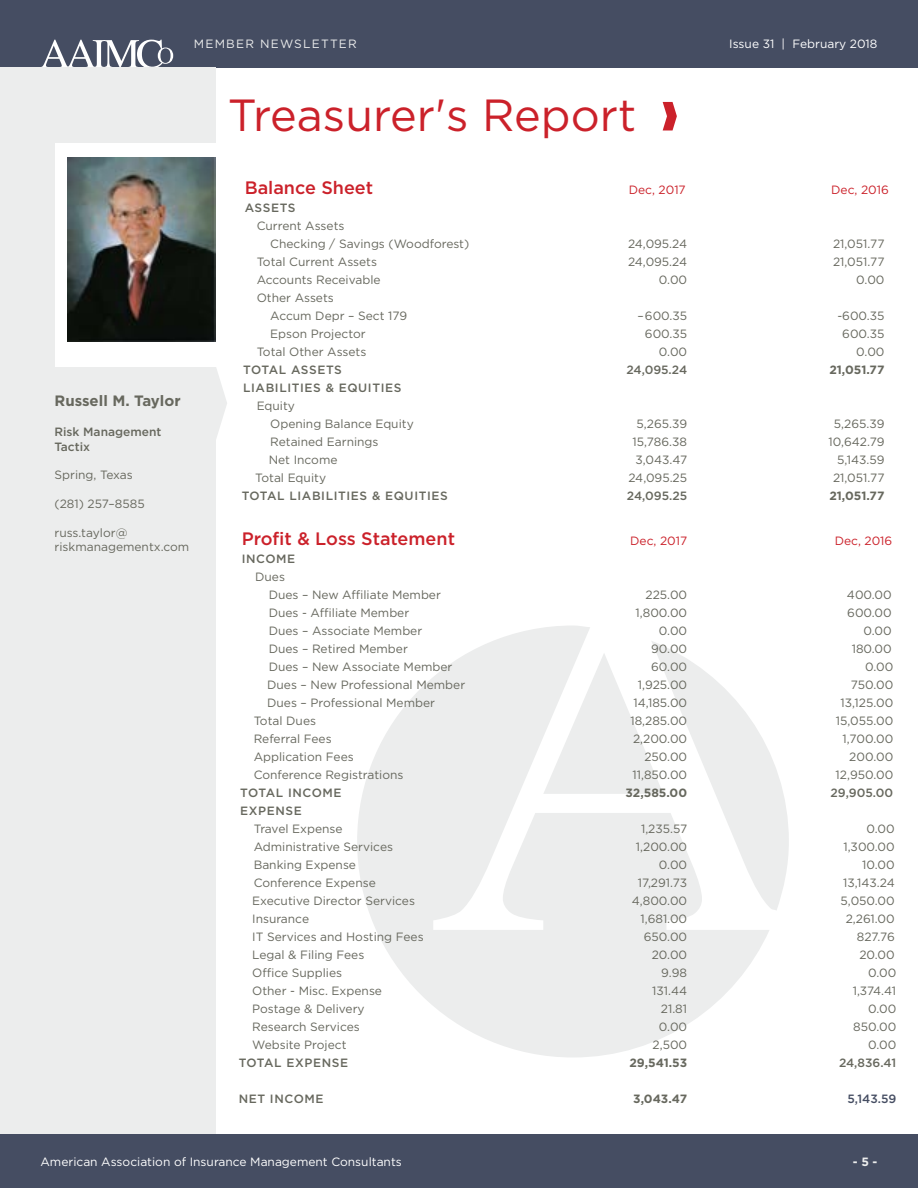
<style>
.page{position:relative;width:918px;height:1188px;background:#fff}
.page>*{position:absolute;margin:0;border:0;box-sizing:border-box;transform-origin:0 0}
.t1{font:45px "Gotham";color:#cb212a}
.t2{font:500 18px "Gotham";color:#cb212a}
.t3{font:700 15px "Gotham";color:#67685e}
.t4{font:12px/18px "Gotham";color:#67685e}
.t5{font:500 12px "Gotham";letter-spacing:.05em;color:#67685e}
.t6{font:12px "Gotham";color:#fff}
.t7{font:700 12px "Gotham";color:#67685e}
.t8{font:12px "Gotham";color:#cb212a}
.t9{font:500 12px/14.4px "Gotham";color:#67685e}
.t10{font:12px "Gotham";letter-spacing:.1em;color:#eceded}
.t11{font:500 12px "Gotham";color:#454d62}
.t12{font:700 12px "Gotham";color:#eceded}
</style>
<div class="page">
<div style="left:0;top:1134px;width:918px;height:54px;background:#454d62"></div>
<div style="left:0;top:0;width:918px;height:68px;background:#454d62"></div>
<svg style="left:40px;top:40px;width:133px;height:28px"></svg>
<svg style="left:357px;top:626px;width:432px;height:431px;fill:#eceded"></svg>
<svg style="left:216px;top:368px;width:11px;height:70px"></svg>
<div style="left:0;top:68px;width:216px;height:1066px;background:#eceded"></div>
<div style="left:55px;top:143px;width:162px;height:224px;background:#fff"></div>
<img style="left:68px;top:158px;width:148px;height:183px">
<svg style="left:663px;top:102px;width:14px;height:29px"></svg>
<p class="t10" style="left:194px;top:37px;width:165px">MEMBER NEWSLETTER</p>
<h1 class="t1" style="left:228px;top:86px;width:410px">Treasurer's Report</h1>
<h2 class="t2" style="left:245px;top:175px;width:130px">Balance Sheet</h2>
<p class="t5" style="left:245px;top:199px;width:52px">ASSETS</p>
<p class="t4" style="left:270px;top:216px;width:201px;text-indent:-14px">Current Assets<br>Checking / Savings (Woodforest)</p>
<p class="t8" style="left:629px;top:182px;width:59px">Dec, 2017</p>
<p class="t4" style="left:628px;top:234px;width:61px">24,095.24</p>
<p class="t3" style="left:55px;top:390px;width:128px">Russell M. Taylor</p>
<p class="t9" style="left:55px;top:425px;width:108px">Risk Management<br>Tactix</p>
<p class="t4" style="left:55px;top:466px;width:80px">Spring, Texas</p>
<p class="t4" style="left:55px;top:495px;width:92px">(281) 257–8585</p>
<p class="t4" style="left:55px;top:525px;width:136px;line-height:14.4px">russ.taylor@ riskmanagementx.com</p>
<p class="t4" style="left:257px;top:252px;width:122px">Total Current Assets</p>
<p class="t4" style="left:628px;top:252px;width:61px">24,095.24</p>
<p class="t4" style="left:257px;top:270px;width:125px">Accounts Receivable</p>
<p class="t4" style="left:659px;top:270px;width:30px">0.00</p>
<p class="t4" style="left:270px;top:288px;width:139px;text-indent:-14px">Other Assets<br>Accum Depr – Sect 179</p>
<p class="t4" style="left:637px;top:306px;width:51px">–600.35</p>
<p class="t4" style="left:270px;top:324px;width:97px">Epson Projector</p>
<p class="t4" style="left:645px;top:324px;width:44px">600.35</p>
<p class="t4" style="left:257px;top:342px;width:111px">Total Other Assets</p>
<p class="t4" style="left:659px;top:342px;width:30px">0.00</p>
<p class="t5" style="left:243px;top:361px;width:100px">TOTAL ASSETS</p>
<p class="t5" style="left:626px;top:361px;width:62px">24,095.24</p>
<p class="t5" style="left:243px;top:379px;width:160px">LIABILITIES &amp; EQUITIES</p>
<p class="t4" style="left:270px;top:396px;width:145px;text-indent:-14px">Equity<br>Opening Balance Equity</p>
<p class="t4" style="left:637px;top:414px;width:52px">5,265.39</p>
<p class="t4" style="left:270px;top:432px;width:110px">Retained Earnings</p>
<p class="t4" style="left:633px;top:432px;width:56px">15,786.38</p>
<p class="t4" style="left:269px;top:450px;width:70px">Net Income</p>
<p class="t4" style="left:635px;top:450px;width:53px">3,043.47</p>
<p class="t4" style="left:255px;top:468px;width:72px">Total Equity</p>
<p class="t4" style="left:628px;top:468px;width:60px">24,095.25</p>
<p class="t5" style="left:242px;top:487px;width:208px">TOTAL LIABILITIES &amp; EQUITIES</p>
<p class="t5" style="left:627px;top:487px;width:62px">24,095.25</p>
<h2 class="t2" style="left:242px;top:526px;width:215px">Profit &amp; Loss Statement</h2>
<p class="t5" style="left:242px;top:550px;width:55px">INCOME</p>
<p class="t4" style="left:269px;top:567px;width:174px;text-indent:-14px">Dues<br>Dues – New Affiliate Member</p>
<p class="t8" style="left:630px;top:533px;width:59px">Dec, 2017</p>
<p class="t4" style="left:646px;top:585px;width:43px">225.00</p>
<p class="t4" style="left:269px;top:603px;width:142px">Dues - Affiliate Member</p>
<p class="t4" style="left:636px;top:603px;width:53px">1,800.00</p>
<p class="t4" style="left:269px;top:621px;width:155px">Dues – Associate Member</p>
<p class="t4" style="left:659px;top:621px;width:30px">0.00</p>
<p class="t4" style="left:269px;top:639px;width:141px">Dues – Retired Member</p>
<p class="t4" style="left:651px;top:639px;width:37px">90.00</p>
<p class="t4" style="left:269px;top:657px;width:185px">Dues – New Associate Member</p>
<p class="t4" style="left:651px;top:657px;width:37px">60.00</p>
<p class="t4" style="left:267px;top:675px;width:200px">Dues – New Professional Member</p>
<p class="t4" style="left:638px;top:675px;width:51px">1,925.00</p>
<p class="t4" style="left:267px;top:693px;width:169px">Dues – Professional Member</p>
<p class="t4" style="left:633px;top:693px;width:55px">14,185.00</p>
<p class="t4" style="left:254px;top:711px;width:64px">Total Dues</p>
<p class="t4" style="left:630px;top:711px;width:58px">18,285.00</p>
<p class="t4" style="left:254px;top:729px;width:80px">Referral Fees</p>
<p class="t4" style="left:633px;top:729px;width:56px">2,200.00</p>
<p class="t4" style="left:254px;top:747px;width:102px">Application Fees</p>
<p class="t4" style="left:644px;top:747px;width:44px">250.00</p>
<p class="t4" style="left:254px;top:765px;width:151px">Conference Registrations</p>
<p class="t4" style="left:633px;top:765px;width:56px">11,850.00</p>
<p class="t5" style="left:240px;top:784px;width:103px">TOTAL INCOME</p>
<p class="t7" style="left:625px;top:784px;width:63px">32,585.00</p>
<p class="t5" style="left:240px;top:802px;width:63px">EXPENSE</p>
<p class="t4" style="left:254px;top:819px;width:90px">Travel Expense</p>
<p class="t4" style="left:641px;top:819px;width:48px">1,235.57</p>
<p class="t4" style="left:254px;top:837px;width:141px">Administrative Services</p>
<p class="t4" style="left:636px;top:837px;width:53px">1,200.00</p>
<p class="t4" style="left:254px;top:855px;width:104px">Banking Expense</p>
<p class="t4" style="left:659px;top:855px;width:30px">0.00</p>
<p class="t4" style="left:254px;top:873px;width:124px">Conference Expense</p>
<p class="t4" style="left:638px;top:873px;width:51px">17,291.73</p>
<p class="t4" style="left:252px;top:891px;width:164px">Executive Director Services</p>
<p class="t4" style="left:632px;top:891px;width:57px">4,800.00</p>
<p class="t4" style="left:252px;top:909px;width:58px">Insurance</p>
<p class="t4" style="left:640px;top:909px;width:48px">1,681.00</p>
<p class="t4" style="left:252px;top:927px;width:173px">IT Services and Hosting Fees</p>
<p class="t4" style="left:644px;top:927px;width:45px">650.00</p>
<p class="t4" style="left:252px;top:945px;width:114px">Legal &amp; Filing Fees</p>
<p class="t4" style="left:652px;top:945px;width:37px">20.00</p>
<p class="t4" style="left:252px;top:963px;width:91px">Office Supplies</p>
<p class="t4" style="left:661px;top:963px;width:27px">9.98</p>
<p class="t4" style="left:252px;top:981px;width:131px">Other - Misc. Expense</p>
<p class="t4" style="left:652px;top:981px;width:36px">131.44</p>
<p class="t4" style="left:252px;top:999px;width:114px">Postage &amp; Delivery</p>
<p class="t4" style="left:661px;top:999px;width:28px">21.81</p>
<p class="t4" style="left:252px;top:1017px;width:109px">Research Services</p>
<p class="t4" style="left:659px;top:1017px;width:30px">0.00</p>
<p class="t4" style="left:252px;top:1035px;width:96px">Website Project</p>
<p class="t4" style="left:653px;top:1035px;width:36px">2,500</p>
<p class="t5" style="left:239px;top:1054px;width:111px">TOTAL EXPENSE</p>
<p class="t7" style="left:629px;top:1054px;width:59px">29,541.53</p>
<p class="t5" style="left:239px;top:1090px;width:86px">NET INCOME</p>
<p class="t7" style="left:633px;top:1090px;width:55px">3,043.47</p>
<p class="t6" style="left:729px;top:37px;width:150px">Issue 31 | February 2018</p>
<p class="t8" style="left:831px;top:182px;width:59px">Dec, 2016</p>
<p class="t4" style="left:833px;top:234px;width:53px;text-align:right">21,051.77<br>21,051.77<br>0.00</p>
<p class="t4" style="left:837px;top:306px;width:49px;text-align:right">-600.35<br>600.35<br>0.00</p>
<p class="t7" style="left:829px;top:361px;width:57px">21,051.77</p>
<p class="t4" style="left:829px;top:414px;width:58px;text-align:right">5,265.39<br>10,642.79<br>5,143.59<br>21,051.77</p>
<p class="t7" style="left:829px;top:487px;width:57px">21,051.77</p>
<p class="t8" style="left:835px;top:533px;width:59px">Dec, 2016</p>
<p class="t4" style="left:836px;top:585px;width:59px;text-align:right">400.00<br>600.00<br>0.00<br>180.00<br>0.00<br>750.00<br>13,125.00<br>15,055.00<br>1,700.00<br>200.00<br>12,950.00</p>
<p class="t5" style="left:831px;top:784px;width:64px">29,905.00</p>
<p class="t4" style="left:841px;top:819px;width:57px;text-align:right">0.00<br>1,300.00<br>10.00<br>13,143.24<br>5,050.00<br>2,261.00<br>827.76<br>20.00<br>0.00<br>1,374.41<br>0.00<br>850.00<br>0.00</p>
<p class="t5" style="left:839px;top:1054px;width:59px">24,836.41</p>
<p class="t11" style="left:847px;top:1090px;width:50px">5,143.59</p>
<p class="t6" style="left:40px;top:1154px;width:363px">American Association of Insurance Management Consultants</p>
<p class="t12" style="left:853px;top:1154px;width:26px">- 5 -</p>
</div>
